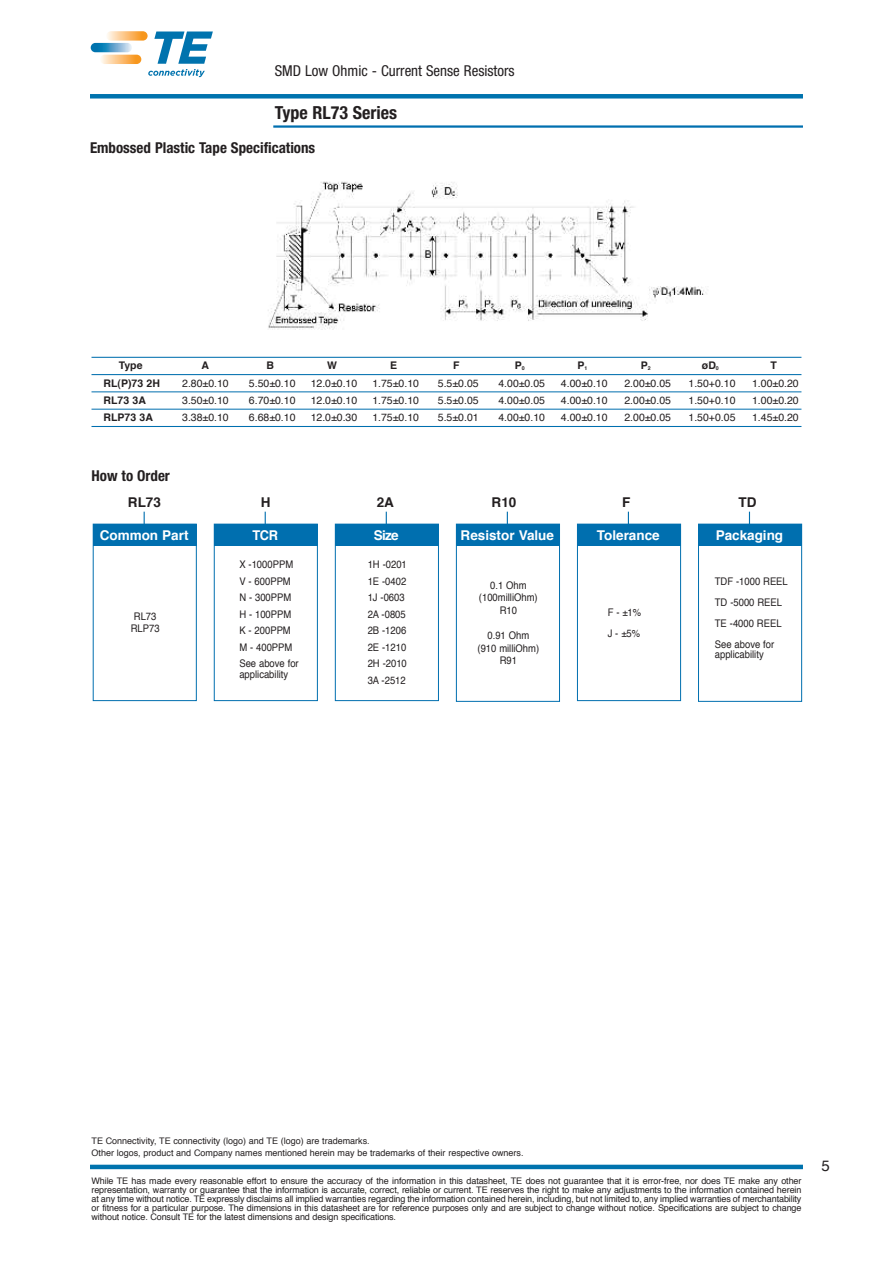
<style>
.page{position:relative;width:893px;height:1263px;background:#fff}
.page>*{position:absolute;margin:0;border:0;box-sizing:border-box;transform-origin:0 0}
.t1{font:700 condensed 18px "Helvetica Neue";color:#231f20}
.t2{font:700 condensed 15px "Helvetica Neue";color:#231f20}
.t3{font:condensed 15px "Helvetica Neue";color:#231f20}
.t4{font:15px "Helvetica";color:#231f20}
.t5{font:700 13.5px "Helvetica";color:#fff}
.t6{font:700 13.5px "Helvetica";color:#231f20}
.t7{font:700 13.5px "Helvetica";color:#fff;scale:.95 1}
.t8{font:10.5px "Helvetica";color:#231f20}
.t9{font:10.5px/16.5px "Helvetica";color:#231f20;scale:.9 1}
.t10{font:700 10.5px "Helvetica";color:#231f20}
.t11{font:9px/9px "Helvetica";color:#231f20}
.s1{font-size:5.25px}
</style>
<div class="page">
<div style="left:93px;top:524px;width:104px;height:177px;border:1px solid #006faf"></div>
<div style="left:93px;top:524px;width:104px;height:21px;background:#006faf"></div>
<svg style="left:144px;top:512px;width:1px;height:12px"></svg>
<div style="left:214px;top:524px;width:104px;height:177px;border:1px solid #006faf"></div>
<div style="left:214px;top:524px;width:104px;height:21px;background:#006faf"></div>
<svg style="left:265px;top:512px;width:1px;height:12px"></svg>
<div style="left:335px;top:524px;width:104px;height:177px;border:1px solid #006faf"></div>
<div style="left:335px;top:524px;width:104px;height:21px;background:#006faf"></div>
<svg style="left:386px;top:512px;width:1px;height:12px"></svg>
<div style="left:456px;top:524px;width:104px;height:178px;border:1px solid #006faf"></div>
<div style="left:457px;top:524px;width:103px;height:21px;background:#006faf"></div>
<svg style="left:507px;top:512px;width:1px;height:12px"></svg>
<div style="left:577px;top:524px;width:104px;height:177px;border:1px solid #006faf"></div>
<div style="left:578px;top:524px;width:103px;height:21px;background:#006faf"></div>
<svg style="left:628px;top:512px;width:1px;height:12px"></svg>
<div style="left:698px;top:524px;width:104px;height:178px;border:1px solid #006faf"></div>
<div style="left:699px;top:524px;width:103px;height:21px;background:#006faf"></div>
<svg style="left:749px;top:512px;width:1px;height:12px"></svg>
<hr style="left:90px;top:1165px;width:713px;height:4px;background:#0073ae">
<hr style="left:273px;top:125px;width:530px;height:3px;background:#006faf">
<svg style="left:106px;top:31px;width:42px;height:10px"></svg>
<svg style="left:100px;top:55px;width:41px;height:9px"></svg>
<svg style="left:91px;top:43px;width:41px;height:9px"></svg>
<svg style="left:148px;top:32px;width:65px;height:45px"></svg>
<div style="left:90px;top:94px;width:713px;height:5px;background:#0073ae"></div>
<img style="left:268px;top:181px;width:439px;height:149px">
<hr style="left:92px;top:357px;width:709px;height:1px;background:#006faf">
<hr style="left:92px;top:374px;width:709px;height:1px;background:#006faf">
<hr style="left:92px;top:392px;width:709px;height:1px;background:#006faf">
<hr style="left:92px;top:409px;width:709px;height:1px;background:#006faf">
<hr style="left:92px;top:426px;width:709px;height:1px;background:#006faf">
<h2 class="t3" style="left:275px;top:65px;width:241px">SMD Low Ohmic - Current Sense Resistors</h2>
<h1 class="t1" style="left:275px;top:106px;width:124px">Type RL73 Series</h1>
<h2 class="t2" style="left:90px;top:142px;width:227px">Embossed Plastic Tape Specifications</h2>
<p class="t10" style="left:119px;top:361px;width:25px">Type</p>
<p class="t10" style="left:201px;top:361px;width:9px">A</p>
<p class="t10" style="left:267px;top:361px;width:9px">B</p>
<p class="t10" style="left:327px;top:361px;width:11px">W</p>
<p class="t10" style="left:390px;top:361px;width:9px">E</p>
<p class="t10" style="left:453px;top:361px;width:8px">F</p>
<p class="t10" style="left:515px;top:361px;width:11px">P<span class="s1">0</span></p>
<p class="t10" style="left:577px;top:361px;width:11px">P<span class="s1">1</span></p>
<p class="t10" style="left:641px;top:361px;width:11px">P<span class="s1">2</span></p>
<p class="t10" style="left:702px;top:361px;width:18px">øD<span class="s1">0</span></p>
<p class="t10" style="left:771px;top:361px;width:8px">T</p>
<p class="t10" style="left:104px;top:378px;width:58px">RL(P)73 2H</p>
<p class="t8" style="left:182px;top:378px;width:48px">2.80±0.10</p>
<p class="t8" style="left:249px;top:378px;width:48px">5.50±0.10</p>
<p class="t8" style="left:311px;top:378px;width:48px">12.0±0.10</p>
<p class="t8" style="left:372px;top:378px;width:48px">1.75±0.10</p>
<p class="t8" style="left:438px;top:378px;width:42px">5.5±0.05</p>
<p class="t8" style="left:498px;top:378px;width:48px">4.00±0.05</p>
<p class="t8" style="left:561px;top:378px;width:48px">4.00±0.10</p>
<p class="t8" style="left:624px;top:378px;width:48px">2.00±0.05</p>
<p class="t8" style="left:688px;top:378px;width:48px">1.50+0.10</p>
<p class="t8" style="left:752px;top:378px;width:48px">1.00±0.20</p>
<p class="t10" style="left:104px;top:396px;width:44px">RL73 3A</p>
<p class="t8" style="left:182px;top:396px;width:48px">3.50±0.10</p>
<p class="t8" style="left:249px;top:396px;width:48px">6.70±0.10</p>
<p class="t8" style="left:311px;top:396px;width:48px">12.0±0.10</p>
<p class="t8" style="left:372px;top:396px;width:48px">1.75±0.10</p>
<p class="t8" style="left:438px;top:396px;width:42px">5.5±0.05</p>
<p class="t8" style="left:498px;top:396px;width:48px">4.00±0.05</p>
<p class="t8" style="left:561px;top:396px;width:48px">4.00±0.10</p>
<p class="t8" style="left:624px;top:396px;width:48px">2.00±0.05</p>
<p class="t8" style="left:688px;top:396px;width:48px">1.50+0.10</p>
<p class="t8" style="left:752px;top:396px;width:48px">1.00±0.20</p>
<p class="t10" style="left:104px;top:413px;width:51px">RLP73 3A</p>
<p class="t8" style="left:182px;top:413px;width:48px">3.38±0.10</p>
<p class="t8" style="left:249px;top:413px;width:48px">6.68±0.10</p>
<p class="t8" style="left:311px;top:413px;width:48px">12.0±0.30</p>
<p class="t8" style="left:372px;top:413px;width:48px">1.75±0.10</p>
<p class="t8" style="left:438px;top:413px;width:42px">5.5±0.01</p>
<p class="t8" style="left:498px;top:413px;width:48px">4.00±0.10</p>
<p class="t8" style="left:561px;top:413px;width:48px">4.00±0.10</p>
<p class="t8" style="left:624px;top:413px;width:48px">2.00±0.05</p>
<p class="t8" style="left:688px;top:413px;width:48px">1.50+0.05</p>
<p class="t8" style="left:752px;top:413px;width:48px">1.45±0.20</p>
<h2 class="t2" style="left:92px;top:470px;width:80px">How to Order</h2>
<h3 class="t6" style="left:128px;top:497px;width:35px">RL73</h3>
<h3 class="t6" style="left:261px;top:497px;width:11px">H</h3>
<h3 class="t6" style="left:377px;top:497px;width:19px">2A</h3>
<h3 class="t6" style="left:492px;top:497px;width:26px">R10</h3>
<h3 class="t6" style="left:622px;top:497px;width:10px">F</h3>
<h3 class="t6" style="left:739px;top:497px;width:19px">TD</h3>
<h3 class="t5" style="left:100px;top:529px;width:90px">Common Part</h3>
<h3 class="t7" style="left:252px;top:529px;width:28px">TCR</h3>
<p class="t9" style="left:239px;top:557px;width:67px">X -1000PPM<br>V - 600PPM<br>N - 300PPM<br>H - 100PPM<br>K - 200PPM<br>M - 400PPM<br>See above for</p>
<p class="t9" style="left:239px;top:667px;width:56px">applicability</p>
<h3 class="t5" style="left:374px;top:529px;width:26px">Size</h3>
<p class="t9" style="left:368px;top:557px;width:45px">1H -0201<br>1E -0402<br>1J -0603<br>2A -0805<br>2B -1206<br>2E -1210<br>2H -2010<br>3A -2512</p>
<h3 class="t5" style="left:461px;top:529px;width:95px">Resistor Value</h3>
<h3 class="t5" style="left:716px;top:529px;width:69px">Packaging</h3>
<p class="t9" style="left:715px;top:571px;width:83px;line-height:21px">TDF -1000 REEL<br>TD -5000 REEL<br>TE -4000 REEL<br>See above for</p>
<p class="t9" style="left:715px;top:647px;width:56px">applicability</p>
<h3 class="t5" style="left:597px;top:529px;width:64px">Tolerance</h3>
<p class="t9" style="left:479px;top:580px;width:67px;line-height:12.6px;text-align:center">0.1 Ohm (100milliOhm)<br>R10</p>
<p class="t9" style="left:478px;top:630px;width:70px;line-height:12.6px;text-align:center">0.91 Ohm (910 milliOhm)<br>R91</p>
<p class="t9" style="left:608px;top:602px;width:39px;line-height:21px">F - ±1%<br>J - ±5%</p>
<p class="t9" style="left:131px;top:611px;width:34px;line-height:12.6px;text-align:center">RL73<br>RLP73</p>
<p class="t11" style="left:91px;top:1135px;width:434px;line-height:12px">TE Connectivity, TE connectivity (logo) and TE (logo) are trademarks.<br>Other logos, product and Company names mentioned herein may be trademarks of their respective owners.</p>
<p class="t11" style="left:91px;top:1177px;width:711px;text-align:justify">While TE has made every reasonable effort to ensure the accuracy of the information in this datasheet, TE does not guarantee that it is error-free, nor does TE make any other representation, warranty or guarantee that the information is accurate, correct, reliable or current. TE reserves the right to make any adjustments to the information contained herein at any time without notice. TE expressly disclaims all implied warranties regarding the information contained herein, including, but not limited to, any implied warranties of merchantability or fitness for a particular purpose. The dimensions in this datasheet are for reference purposes only and are subject to change without notice. Specifications are subject to change without notice. Consult TE for the latest dimensions and design specifications.</p>
<h2 class="t4" style="left:821px;top:1160px;width:10px">5</h2>
</div>
